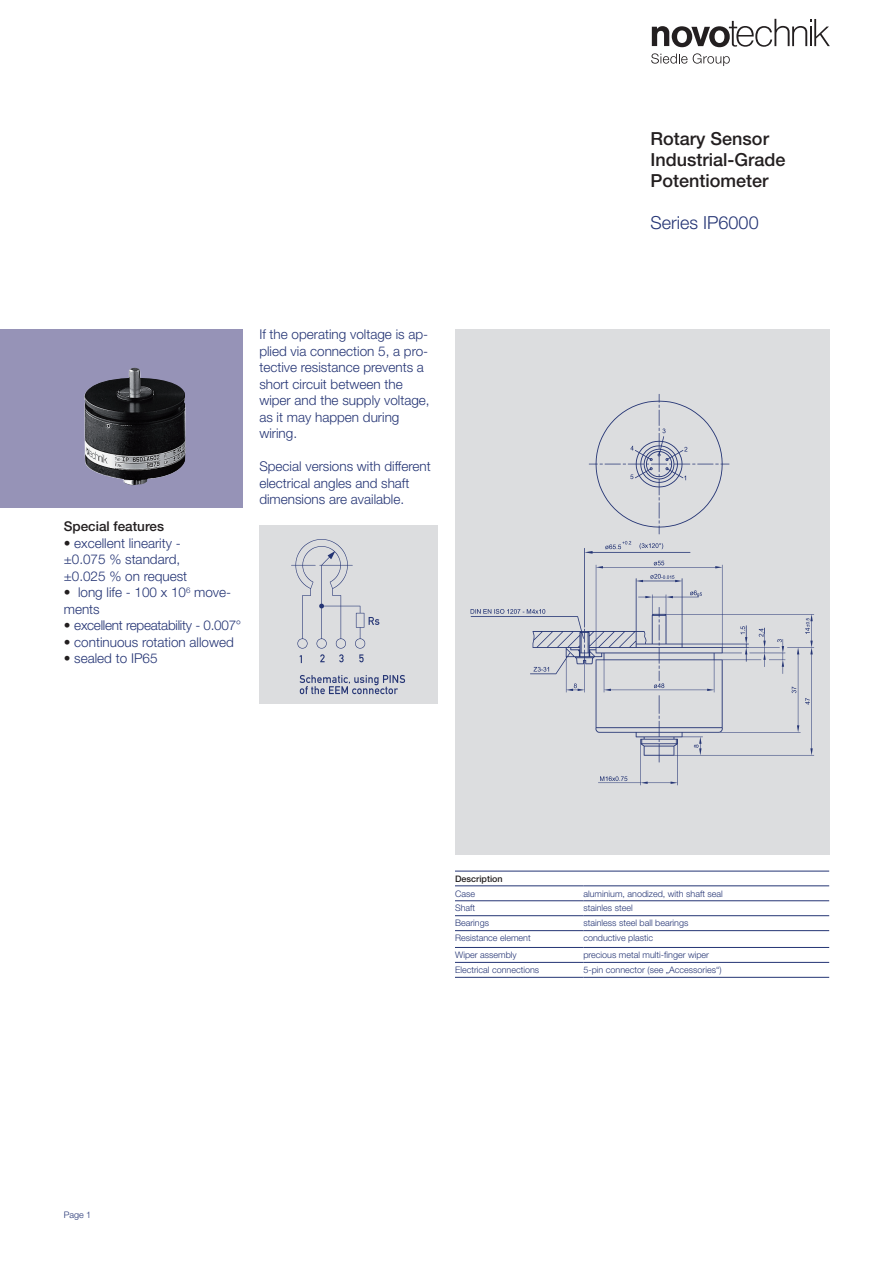
<style>
.page{position:relative;width:893px;height:1263px;background:#fff}
.page>*{position:absolute;margin:0;border:0;box-sizing:border-box;transform-origin:0 0}
.t1{font:500 18px/21px "Helvetica Neue LT Std";color:#231f20}
.t2{font:300 18px "Helvetica Neue LT Std";color:#243474}
.t3{font:300 13.5px/16.5px "Helvetica Neue LT Std";color:#243474}
.t4{font:300 13.5px "Helvetica Neue LT Std";letter-spacing:-.02em;color:#243474}
.t5{font:500 13.5px "Helvetica Neue LT Std";color:#231f20}
.t6{font:300 9px "Helvetica Neue LT Std";color:#243474}
.t7{font:500 9px "Helvetica Neue LT Std";color:#231f20}
.s1{color:#231f20}
</style>
<div class="page">
<div style="left:0;top:330px;width:242px;height:178px;background:#9693b7"></div>
<img style="left:84px;top:368px;width:101px;height:117px">
<hr style="left:455px;top:871px;width:374px;height:1px;background:#243474">
<hr style="left:455px;top:885px;width:128px;height:1px;background:#243474">
<hr style="left:583px;top:885px;width:246px;height:1px;background:#243474">
<hr style="left:455px;top:900px;width:128px;height:1px;background:#243474">
<hr style="left:583px;top:900px;width:246px;height:1px;background:#243474">
<hr style="left:455px;top:915px;width:128px;height:1px;background:#243474">
<hr style="left:583px;top:915px;width:246px;height:1px;background:#243474">
<hr style="left:455px;top:930px;width:128px;height:1px;background:#243474">
<hr style="left:583px;top:930px;width:246px;height:1px;background:#243474">
<hr style="left:455px;top:947px;width:128px;height:1px;background:#243474">
<hr style="left:583px;top:947px;width:246px;height:1px;background:#243474">
<hr style="left:455px;top:962px;width:128px;height:1px;background:#243474">
<hr style="left:583px;top:962px;width:246px;height:1px;background:#243474">
<hr style="left:455px;top:977px;width:128px;height:1px;background:#243474">
<hr style="left:583px;top:977px;width:246px;height:1px;background:#243474">
<svg style="left:652px;top:19px;width:177px;height:28px"></svg>
<svg style="left:651px;top:53px;width:79px;height:13px"></svg>
<div style="left:455px;top:330px;width:374px;height:525px;background:#dcdddf"></div>
<div style="left:259px;top:525px;width:179px;height:179px;background:#dcdddf"></div>
<img style="left:291px;top:539px;width:115px;height:156px">
<p class="t5" style="left:64px;top:518px;width:102px">Special features</p>
<p class="t3" style="left:64px;top:534px;width:125px"><span class="s1">•</span> excellent linearity - ±0.075 % standard, ±0.025 % on request</p>
<p class="t3" style="left:64px;top:584px;width:169px"><span class="s1">•</span> long life - 100 x 10<sup>6</sup> move&shy;ments</p>
<p class="t4" style="left:64px;top:617px;width:179px"><span class="s1">•</span> excellent repeatability - 0.007°</p>
<p class="t3" style="left:64px;top:633px;width:172px"><span class="s1">•</span> continuous rotation allowed</p>
<p class="t3" style="left:64px;top:650px;width:95px"><span class="s1">•</span> sealed to IP65</p>
<p class="t3" style="left:259px;top:326px;width:172px">If the operating voltage is ap&shy;plied via connection 5, a pro&shy;tective resistance prevents a short circuit between the wiper and the supply voltage, as it may happen during wiring.</p>
<p class="t3" style="left:259px;top:458px;width:173px">Special versions with different electrical angles and shaft dimensions are available.</p>
<h1 class="t1" style="left:651px;top:128px;width:137px">Rotary Sensor<br>Industrial-Grade<br>Potentiometer</h1>
<h1 class="t2" style="left:651px;top:211px;width:110px">Series IP6000</h1>
<p class="t7" style="left:455px;top:873px;width:49px">Description</p>
<p class="t6" style="left:455px;top:888px;width:22px">Case</p>
<p class="t6" style="left:583px;top:888px;width:141px">aluminium, anodized, with shaft seal</p>
<p class="t6" style="left:455px;top:903px;width:22px">Shaft</p>
<p class="t6" style="left:583px;top:903px;width:51px">stainles steel</p>
<p class="t6" style="left:455px;top:918px;width:36px">Bearings</p>
<p class="t6" style="left:583px;top:918px;width:107px">stainless steel ball bearings</p>
<p class="t6" style="left:455px;top:933px;width:77px">Resistance element</p>
<p class="t6" style="left:583px;top:933px;width:71px">conductive plastic</p>
<p class="t6" style="left:455px;top:949px;width:63px">Wiper assembly</p>
<p class="t6" style="left:583px;top:949px;width:127px">precious metal multi-finger wiper</p>
<p class="t6" style="left:455px;top:964px;width:86px">Electrical connections</p>
<p class="t6" style="left:583px;top:964px;width:140px">5-pin connector (see „Accessories“)</p>
<p class="t6" style="left:64px;top:1210px;width:29px">Page 1</p>
</div>
